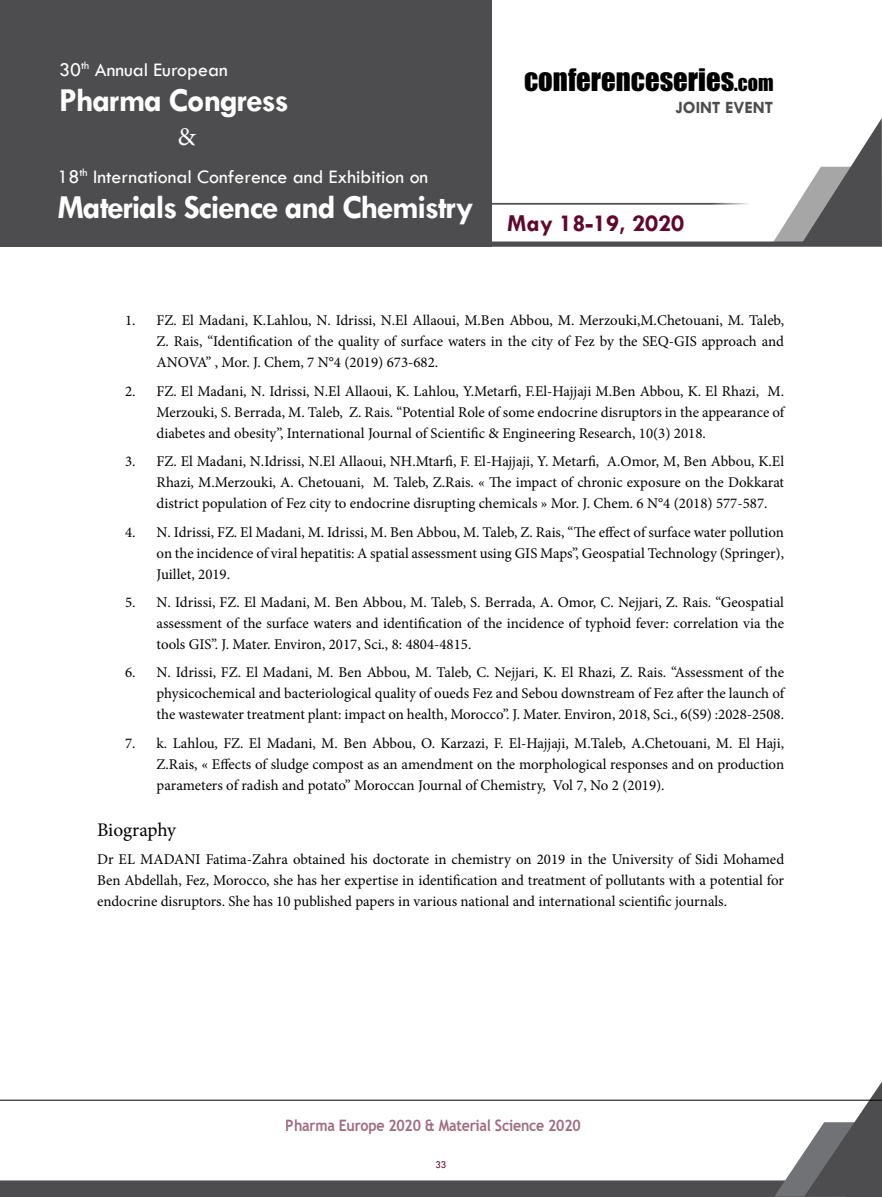
<style>
.page{position:relative;width:882px;height:1197px;background:#fff}
.page>*{position:absolute;margin:0;border:0;box-sizing:border-box;transform-origin:0 0}
.t1{font:700 33.77px "Tw Cen";letter-spacing:-.04em;color:#fff}
.t2{font:28.7px "Impact";color:#000}
.t3{font:25.9px "Minion Pro";color:#fff}
.t4{font:700 24.68px "Tw Cen";color:#61072d}
.t5{font:19.78px "Tw Cen";color:#fff}
.t6{font:19.25px "Minion Pro";letter-spacing:-.005em;color:#000}
.t7{font:700 17.32px "Tw Cen";color:#4d4d4f}
.t8{font:700 15.75px "Trebuchet MS";letter-spacing:-.015em;color:#61072d;scale:.9 1}
.t9{font:14.88px/21px "Minion Pro";color:#000;text-align:justify}
.t10{font:10.5px "Tw Cen";color:#61072d;scale:.95 1}
.s1{font-size:20.12px}
</style>
<div class="page">
<div style="left:0;top:0;width:492px;height:247px;background:#4d4d4f"></div>
<svg style="left:492px;top:118px;width:390px;height:129px"></svg>
<hr style="left:486px;top:203px;width:280px;height:2px;background:#4d4d4f">
<svg style="left:0;top:1081px;width:882px;height:116px"></svg>
<hr style="left:0;top:1100px;width:882px;height:1px;background:#000">
<h3 class="t5" style="left:59px;top:58px;width:170px">30<sup>th</sup> Annual European</h3>
<h1 class="t1" style="left:59px;top:80px;width:231px">Pharma Congress</h1>
<h3 class="t3" style="left:177px;top:120px;width:20px">&amp;</h3>
<h3 class="t5" style="left:58px;top:164px;width:372px">18<sup>th</sup> International Conference and Exhibition on</h3>
<h1 class="t1" style="left:57px;top:187px;width:417px">Materials Science and Chemistry</h1>
<h2 class="t2" style="left:524px;top:57px;width:251px">CONFERENCESERIES<span class="s1">.COM</span></h2>
<p class="t7" style="left:675px;top:97px;width:99px">JOINT EVENT</p>
<h3 class="t4" style="left:507px;top:208px;width:179px">May 18-19, 2020</h3>
<p class="t9" style="left:157px;top:310px;width:629px;text-indent:-32px">1. FZ. El Madani, K.Lahlou, N. Idrissi, N.El Allaoui, M.Ben Abbou, M. Merzouki,M.Chetouani, M. Taleb, Z. Rais, “Identification of the quality of surface waters in the city of Fez by the SEQ-GIS approach and ANOVA” , Mor. J. Chem, 7 N°4 (2019) 673-682.</p>
<p class="t9" style="left:157px;top:381px;width:629px;text-indent:-32px">2. FZ. El Madani, N. Idrissi, N.El Allaoui, K. Lahlou, Y.Metarfi, F.El-Hajjaji M.Ben Abbou, K. El Rhazi, M.<br>Merzouki, S. Berrada, M. Taleb, Z. Rais. “Potential Role of some endocrine disruptors in the appearance of diabetes and obesity”, International Journal of Scientific &amp; Engineering Research, 10(3) 2018.</p>
<p class="t9" style="left:157px;top:451px;width:629px;text-indent:-32px">3. FZ. El Madani, N.Idrissi, N.El Allaoui, NH.Mtarfi, F. El-Hajjaji, Y. Metarfi, A.Omor, M, Ben Abbou, K.El Rhazi, M.Merzouki, A. Chetouani, M. Taleb, Z.Rais. « The impact of chronic exposure on the Dokkarat district population of Fez city to endocrine disrupting chemicals » Mor. J. Chem. 6 N°4 (2018) 577-587.</p>
<p class="t9" style="left:157px;top:521px;width:629px;text-indent:-32px">4. N. Idrissi, FZ. El Madani, M. Idrissi, M. Ben Abbou, M. Taleb, Z. Rais, “The effect of surface water pollution on the incidence of viral hepatitis: A spatial assessment using GIS Maps”, Geospatial Technology (Springer), Juillet, 2019.</p>
<p class="t9" style="left:157px;top:592px;width:629px;text-indent:-32px">5. N. Idrissi, FZ. El Madani, M. Ben Abbou, M. Taleb, S. Berrada, A. Omor, C. Nejjari, Z. Rais. “Geospatial assessment of the surface waters and identification of the incidence of typhoid fever: correlation via the tools GIS”. J. Mater. Environ, 2017, Sci., 8: 4804-4815.</p>
<p class="t9" style="left:157px;top:662px;width:629px;text-indent:-32px">6. N. Idrissi, FZ. El Madani, M. Ben Abbou, M. Taleb, C. Nejjari, K. El Rhazi, Z. Rais. “Assessment of the physicochemical and bacteriological quality of oueds Fez and Sebou downstream of Fez after the launch of the wastewater treatment plant: impact on health, Morocco”. J. Mater. Environ, 2018, Sci., 6(S9) :2028-2508.</p>
<p class="t9" style="left:157px;top:733px;width:629px;text-indent:-32px">7. k. Lahlou, FZ. El Madani, M. Ben Abbou, O. Karzazi, F. El-Hajjaji, M.Taleb, A.Chetouani, M. El Haji, Z.Rais, « Effects of sludge compost as an amendment on the morphological responses and on production parameters of radish and potato” Moroccan Journal of Chemistry, Vol 7, No 2 (2019).</p>
<p class="t6" style="left:97px;top:817px;width:81px">Biography</p>
<p class="t9" style="left:97px;top:849px;width:689px">Dr EL MADANI Fatima-Zahra obtained his doctorate in chemistry on 2019 in the University of Sidi Mohamed Ben Abdellah, Fez, Morocco, she has her expertise in identification and treatment of pollutants with a potential for endocrine disruptors. She has 10 published papers in various national and international scientific journals.</p>
<p class="t8" style="left:286px;top:1115px;width:329px">Pharma Europe 2020 &amp; Material Science 2020</p>
<p class="t10" style="left:436px;top:1159px;width:13px">33</p>
</div>
